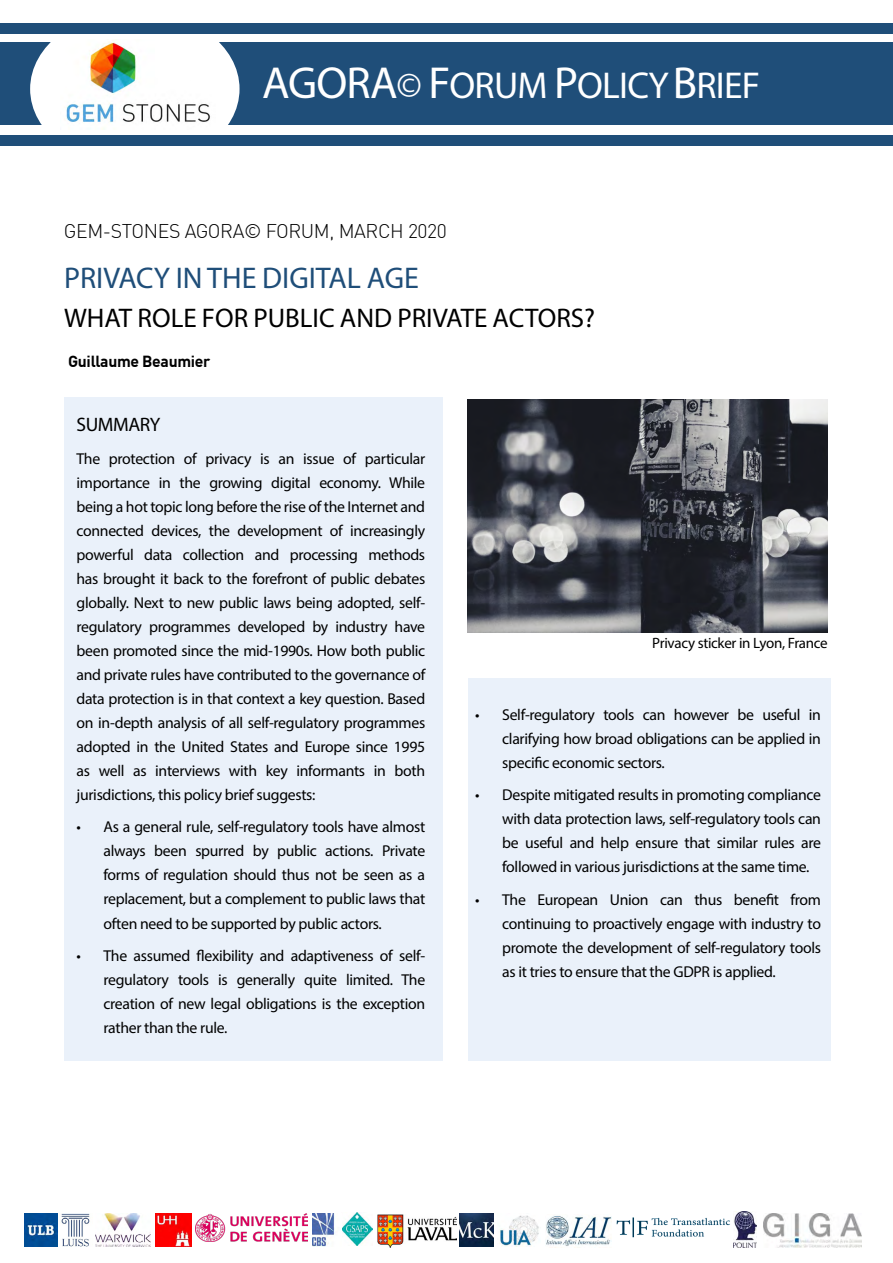
<style>
.page{position:relative;width:893px;height:1263px;background:#fff}
.page>*{position:absolute;margin:0;border:0;box-sizing:border-box;transform-origin:0 0}
.t1{font:37.5px "Myriad Pro";letter-spacing:-.02em;color:#fff}
.t2{font:30px "Myriad Pro";color:#1f4e79}
.t3{font:27px "Myriad Pro";color:#000}
.t4{font:300 19.5px "DIN Offc";letter-spacing:-.02em;color:#000}
.t5{font:19.5px "Myriad Pro";letter-spacing:-.02em;color:#000}
.t6{font:15.75px/24px "Myriad Pro";letter-spacing:-.02em;color:#000;text-align:justify}
.t7{font:700 15.75px "DIN Offc";letter-spacing:-.02em;color:#000}
.t8{font:15px "Myriad Pro";letter-spacing:-.02em;color:#000}
.s1{font-size:45px}
</style>
<div class="page">
<div style="left:468px;top:679px;width:363px;height:382px;background:#eaf1fa"></div>
<div style="left:0;top:43px;width:893px;height:82px;background:#1f4e79"></div>
<div style="left:64px;top:398px;width:378px;height:663px;background:#eaf1fa"></div>
<img style="left:468px;top:400px;width:360px;height:232px">
<img style="left:460px;top:1213px;width:33px;height:34px">
<img style="left:24px;top:1213px;width:66px;height:34px">
<img style="left:95px;top:1213px;width:55px;height:34px">
<img style="left:155px;top:1214px;width:36px;height:33px">
<img style="left:195px;top:1213px;width:112px;height:28px">
<img style="left:312px;top:1212px;width:61px;height:35px">
<img style="left:378px;top:1214px;width:79px;height:33px">
<img style="left:499px;top:1215px;width:40px;height:32px">
<img style="left:545px;top:1215px;width:66px;height:33px">
<img style="left:616px;top:1217px;width:114px;height:21px">
<img style="left:733px;top:1212px;width:23px;height:35px">
<img style="left:763px;top:1213px;width:99px;height:34px">
<div style="left:30px;top:10px;width:210px;height:158px;background:#fff;border-radius:50%"></div>
<img style="left:64px;top:39px;width:146px;height:91px">
<div style="left:0;top:23px;width:893px;height:10px;background:#1f4e79"></div>
<div style="left:0;top:135px;width:893px;height:11px;background:#1f4e79"></div>
<h1 class="t1" style="left:262px;top:62px;width:499px"><span class="s1">AGORA</span>© <span class="s1">F</span>ORUM <span class="s1">P</span>OLICY<span class="s1">B</span>RIEF</h1>
<p class="t4" style="left:64px;top:219px;width:385px">GEM-STONES AGORA© FORUM, MARCH 2020</p>
<h2 class="t2" style="left:64px;top:259px;width:356px">PRIVACY IN THE DIGITAL AGE</h2>
<h3 class="t3" style="left:64px;top:301px;width:532px">WHAT ROLE FOR PUBLIC AND PRIVATE ACTORS?</h3>
<p class="t7" style="left:68px;top:351px;width:144px">Guillaume Beaumier</p>
<p class="t5" style="left:77px;top:413px;width:85px">SUMMARY</p>
<p class="t6" style="left:77px;top:446px;width:350px">The protection of privacy is an issue of particular importance in the growing digital economy. While being a hot topic long before the rise of the Internet and connected devices, the development of increasingly powerful data collection and processing methods has brought it back to the forefront of public debates globally. Next to new public laws being adopted, self&shy;regulatory programmes developed by industry have been promoted since the mid-1990s. How both public and private rules have contributed to the governance of data protection is in that context a key question. Based on in-depth analysis of all self-regulatory programmes adopted in the United States and Europe since 1995 as well as interviews with key informants in both jurisdictions, this policy brief suggests:</p>
<p class="t6" style="left:104px;top:815px;width:323px;text-indent:-27px">• As a general rule, self-regulatory tools have almost always been spurred by public actions. Private forms of regulation should thus not be seen as a replacement, but a complement to public laws that often need to be supported by public actors.</p>
<p class="t6" style="left:104px;top:943px;width:323px;text-indent:-27px">• The assumed flexibility and adaptiveness of self&shy;regulatory tools is generally quite limited. The creation of new legal obligations is the exception rather than the rule.</p>
<p class="t8" style="left:652px;top:634px;width:177px">Privacy sticker in Lyon, France</p>
<p class="t6" style="left:502px;top:702px;width:320px;text-indent:-27px">• Self-regulatory tools can however be useful in clarifying how broad obligations can be applied in specific economic sectors.</p>
<p class="t6" style="left:502px;top:783px;width:320px;text-indent:-27px">• Despite mitigated results in promoting compliance with data protection laws, self-regulatory tools can be useful and help ensure that similar rules are followed in various jurisdictions at the same time.</p>
<p class="t6" style="left:502px;top:887px;width:320px;text-indent:-27px">• The European Union can thus benefit from continuing to proactively engage with industry to promote the development of self-regulatory tools as it tries to ensure that the GDPR is applied.</p>
</div>
